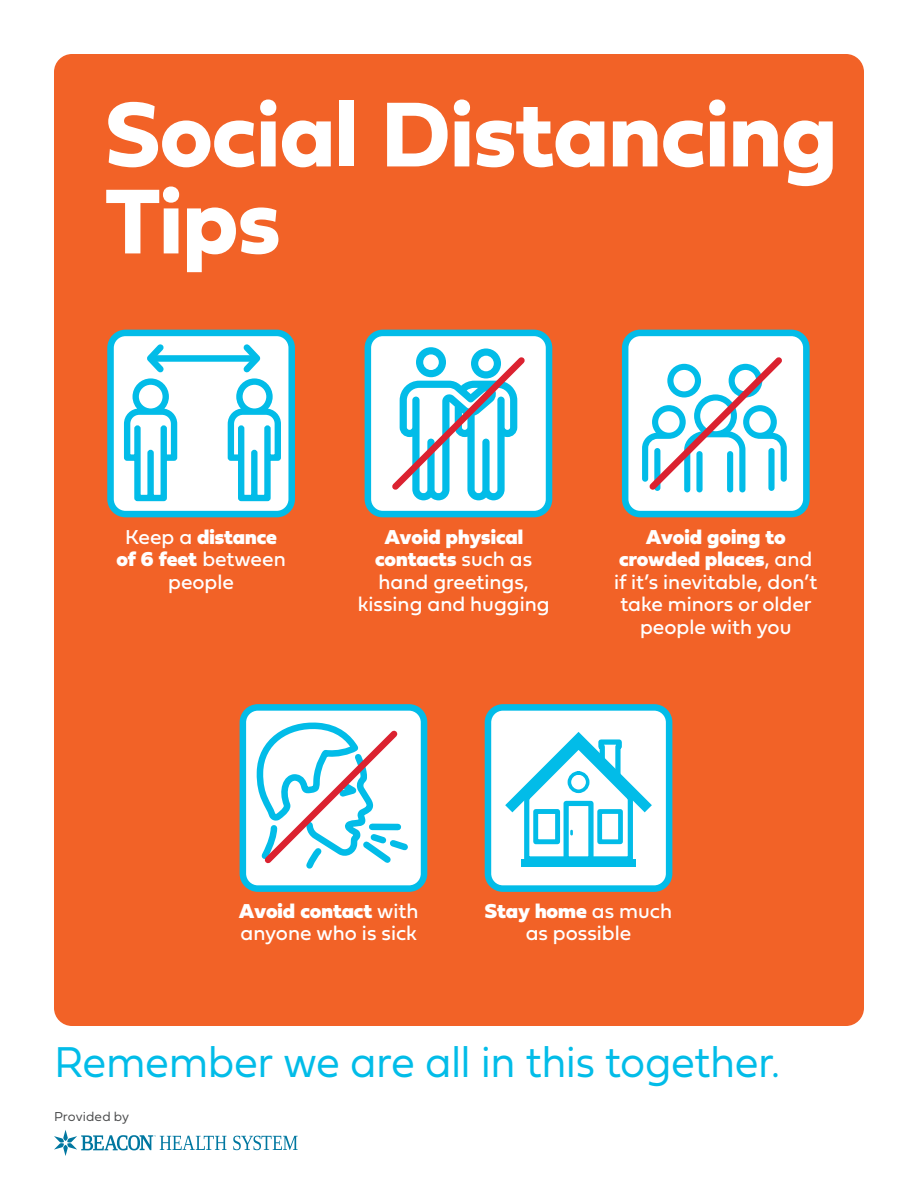
<style>
.page{position:relative;width:918px;height:1188px;background:#fff}
.page>*{position:absolute;margin:0;border:0;box-sizing:border-box;transform-origin:0 0}
.t1{font:96px "Fieldwork Geo Bold";letter-spacing:-.005em;color:#fff}
.t2{font:45px "Fieldwork Geo Light";letter-spacing:-.01em;color:#02bce8;scale:.95 1}
.t3{font:21px/22.5px "Fieldwork Geo Regular";color:#fff;text-align:center}
.t4{font:21px "Fieldwork Geo Black";color:#fff}
.t5{font:13.5px "Fieldwork Geo Light";letter-spacing:.005em;color:#4b4c4d}
.s1{font-family:"Fieldwork Geo Black"}
.s2{font-family:"Fieldwork Geo Regular"}
</style>
<div class="page">
<svg style="left:54px;top:1130px;width:173px;height:26px"></svg>
<svg style="left:233px;top:1136px;width:65px;height:14px"></svg>
<div style="left:54px;top:54px;width:810px;height:972px;background:#f26227;border-radius:18px"></div>
<svg style="left:365px;top:330px;width:187px;height:187px;background:#ace0ee"></svg>
<svg style="left:622px;top:330px;width:188px;height:187px;background:#bbe4f0"></svg>
<svg style="left:107px;top:330px;width:188px;height:187px;background:#b2e8f5"></svg>
<svg style="left:485px;top:704px;width:187px;height:188px;background:#b4e9f6"></svg>
<div style="left:536px;top:812px;width:22px;height:30px;background:#fff"></div>
<div style="left:533px;top:809px;width:27px;height:35px;border:5px solid #02bce8"></div>
<div style="left:600px;top:812px;width:21px;height:30px;background:#fff"></div>
<div style="left:597px;top:809px;width:26px;height:35px;border:5px solid #02bce8"></div>
<div style="left:568px;top:771px;width:22px;height:22px;background:#fff;border:4px solid #02bce8;border-radius:50%"></div>
<svg style="left:240px;top:704px;width:187px;height:188px;background:#bee5f0"></svg>
<p class="t1" style="left:105px;top:59px;width:733px">Social Distancing</p>
<p class="t1" style="left:105px;top:146px;width:177px">Tips</p>
<p class="t3" style="left:116px;top:525px;width:171px">Keep a <span class="s1">distance of 6 feet</span> between people</p>
<p class="t4" style="left:384px;top:518px;width:140px">Avoid physical</p>
<p class="t4" style="left:375px;top:540px;width:159px">contacts <span class="s2">such as</span></p>
<p class="t3" style="left:358px;top:570px;width:193px">hand greetings, kissing and hugging</p>
<p class="t3" style="left:614px;top:525px;width:205px"><span class="s1">Avoid going to crowded places</span>, and if it’s inevitable, don’t take minors or older people with you</p>
<p class="t3" style="left:239px;top:898px;width:181px;text-align:left"><span class="s1">Avoid contact</span> with anyone who is sick</p>
<p class="t3" style="left:485px;top:898px;width:189px"><span class="s1">Stay home</span> as much as possible</p>
<p class="t2" style="left:54px;top:1027px;width:766px">Remember we are all in this together.</p>
<p class="t5" style="left:54px;top:1106px;width:77px">Provided by</p>
</div>
